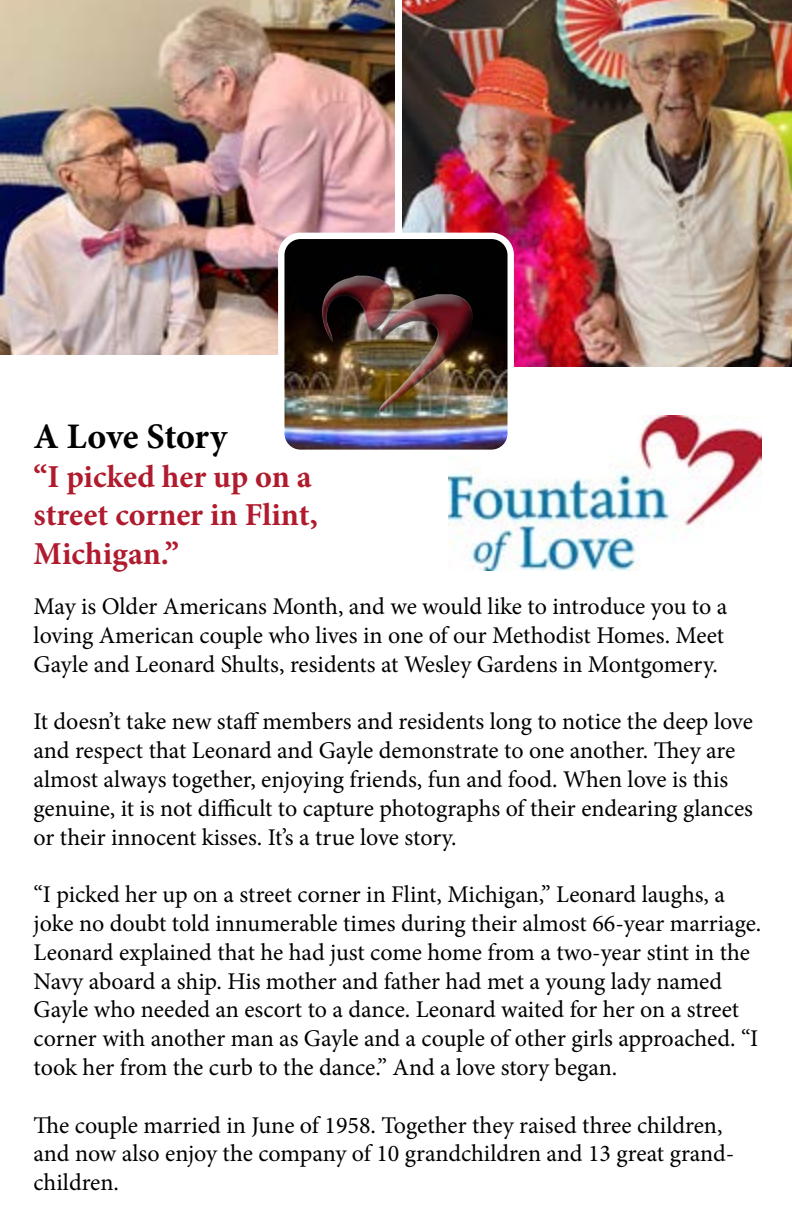
<style>
.page{position:relative;width:792px;height:1224px;background:#fff}
.page>*{position:absolute;margin:0;border:0;box-sizing:border-box;transform-origin:0 0}
.t1{font:700 36px "Minion Pro";letter-spacing:-.005em;color:#000}
.t2{font:700 32px/38.4px "Minion Pro";color:#b01b2e}
.t3{font:24px/28.8px "Minion Pro";letter-spacing:-.005em;color:#000}
</style>
<div class="page">
<img style="left:449px;top:415px;width:313px;height:155px">
<img style="left:0;top:0;width:395px;height:354px">
<img style="left:402px;top:0;width:390px;height:367px">
<img style="left:281px;top:236px;width:230px;height:217px">
<div style="left:278px;top:233px;width:236px;height:223px;border:6px solid #fff;border-radius:19px"></div>
<div style="left:306px;top:255px;width:184px;height:176px;background:#000;opacity:.5"></div>
<div style="left:310px;top:264px;width:169px;height:156px;background:#fff;opacity:.75"></div>
<div style="left:320px;top:282px;width:165px;height:142px;background:#000;opacity:.75"></div>
<h1 class="t1" style="left:34px;top:412px;width:195px">A Love Story</h1>
<h2 class="t2" style="left:34px;top:457px;width:286px">“I picked her up on a street corner in Flint,<br>Michigan.”</h2>
<p class="t3" style="left:34px;top:592px;width:695px">May is Older Americans Month, and we would like to introduce you to a loving American couple who lives in one of our Methodist Homes. Meet<br>Gayle and Leonard Shults, residents at Wesley Gardens in Montgomery.</p>
<p class="t3" style="left:34px;top:707px;width:721px">It doesn’t take new staff members and residents long to notice the deep love and respect that Leonard and Gayle demonstrate to one another. They are almost always together, enjoying friends, fun and food. When love is this genuine, it is not difficult to capture photographs of their endearing glances or their innocent kisses. It’s a true love story.</p>
<p class="t3" style="left:34px;top:880px;width:729px">“I picked her up on a street corner in Flint, Michigan,” Leonard laughs, a joke no doubt told innumerable times during their almost 66-year marriage.<br>Leonard explained that he had just come home from a two-year stint in the Navy aboard a ship. His mother and father had met a young lady named Gayle who needed an escort to a dance. Leonard waited for her on a street corner with another man as Gayle and a couple of other girls approached. “I took her from the curb to the dance.” And a love story began.</p>
<p class="t3" style="left:34px;top:1111px;width:702px">The couple married in June of 1958. Together they raised three children, and now also enjoy the company of 10 grandchildren and 13 great grand&shy;children.</p>
</div>
